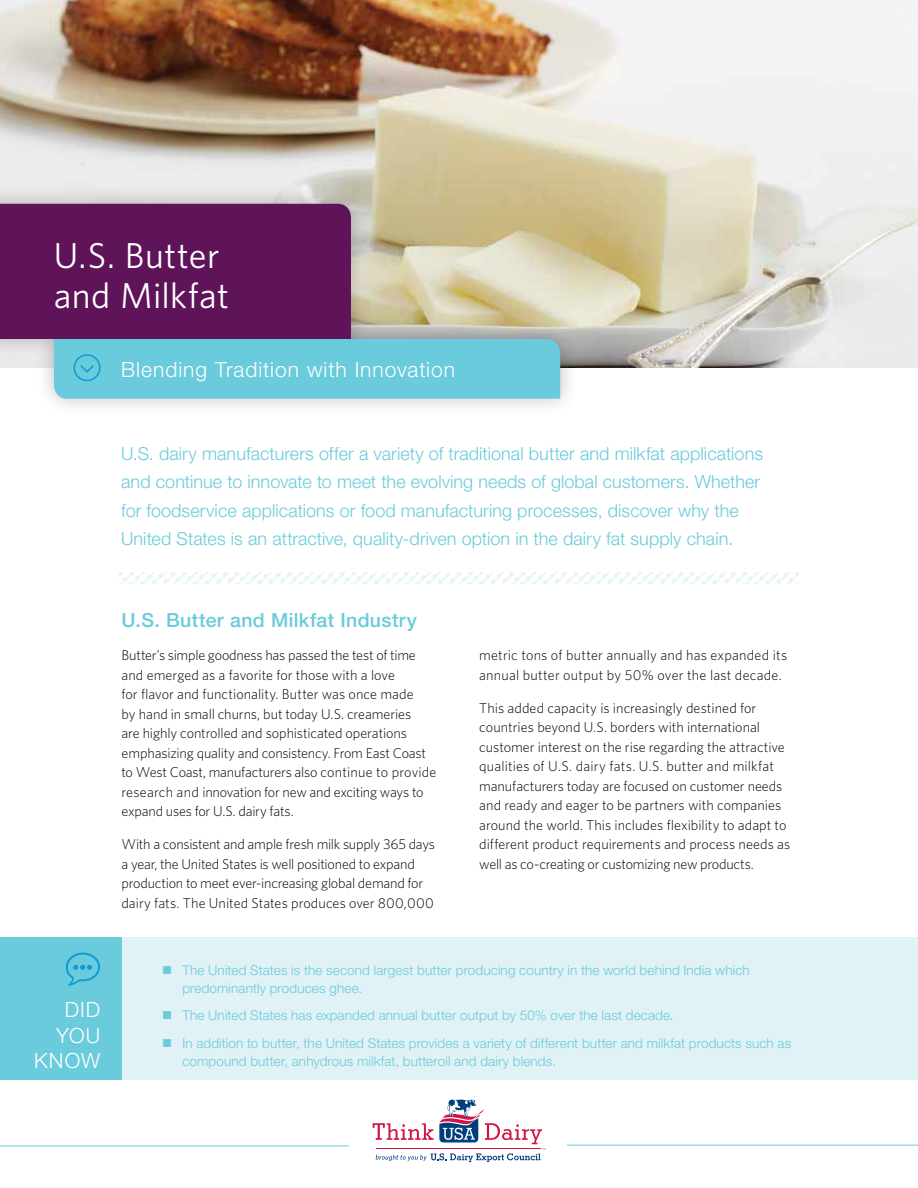
<style>
.page{position:relative;width:918px;height:1188px;background:#fff}
.page>*{position:absolute;margin:0;border:0;box-sizing:border-box;transform-origin:0 0}
.t1{font:36px/40.5px "Whitney HTF";letter-spacing:.01em;color:#fff}
.t2{font:300 21px/25.2px "Helvetica Neue LT";letter-spacing:.045em;color:#fff;text-align:right}
.t3{font:500 19.5px "Helvetica Neue LT";letter-spacing:.02em;color:#69cbdb}
.t4{font:300 18px/28.5px "Helvetica Neue LT";letter-spacing:.005em;color:#69cbdb}
.t5{font:300 14.25px/19.5px "Whitney HTF";letter-spacing:-.005em;color:#000}
.t6{font:300 14.25px/19.5px "Whitney HTF";letter-spacing:.015em;color:#000}
.t7{font:300 13.5px/18px "Helvetica Neue LT";letter-spacing:.01em;color:#69cbdb}
</style>
<div class="page">
<svg style="left:120px;top:573px;width:679px;height:11px"></svg>
<img style="left:0;top:0;width:918px;height:367px">
<div style="left:0;top:185px;width:579px;height:233px;background:#000;opacity:.25"></div>
<div style="left:0;top:204px;width:351px;height:135px;background:#5f1358"></div>
<hr style="left:0;top:1146px;width:349px;height:1px;background:#69cbdb">
<hr style="left:567px;top:1145px;width:351px;height:1px;background:#69cbdb">
<svg style="left:373px;top:1099px;width:172px;height:63px"></svg>
<div style="left:54px;top:339px;width:506px;height:60px;background:#69cbdb"></div>
<div style="left:0;top:937px;width:918px;height:143px;background:#e0f2f5"></div>
<div style="left:0;top:937px;width:122px;height:143px;background:#69cbdb"></div>
<svg style="left:66px;top:953px;width:34px;height:33px"></svg>
<h1 class="t1" style="left:54px;top:234px;width:177px">U.S. Butter and Milkfat</h1>
<h2 class="t2" style="left:121px;top:356px;width:335px">Blending Tradition with Innovation</h2>
<p class="t4" style="left:121px;top:439px;width:643px">U.S. dairy manufacturers offer a variety of traditional butter and milkfat applications and continue to innovate to meet the evolving needs of global customers. Whether for foodservice applications or food manufacturing processes, discover why the United States is an attractive, quality-driven option in the dairy fat supply chain.</p>
<h3 class="t3" style="left:122px;top:609px;width:297px">U.S. Butter and Milkfat Industry</h3>
<p class="t5" style="left:122px;top:645px;width:316px">Butter’s simple goodness has passed the test of time and emerged as a favorite for those with a love<br>for flavor and functionality. Butter was once made<br>by hand in small churns, but today U.S. creameries<br>are highly controlled and sophisticated operations emphasizing quality and consistency. From East Coast to West Coast, manufacturers also continue to provide research and innovation for new and exciting ways to expand uses for U.S. dairy fats.</p>
<p class="t5" style="left:122px;top:834px;width:315px">With a consistent and ample fresh milk supply 365 days a year, the United States is well positioned to expand production to meet ever-increasing global demand for dairy fats. The United States produces over 800,000</p>
<p class="t6" style="left:479px;top:645px;width:310px">metric tons of butter annually and has expanded its annual butter output by 50% over the last decade.</p>
<p class="t5" style="left:479px;top:698px;width:312px">This added capacity is increasingly destined for countries beyond U.S. borders with international customer interest on the rise regarding the attractive qualities of U.S. dairy fats. U.S. butter and milkfat manufacturers today are focused on customer needs and ready and eager to be partners with companies around the world. This includes flexibility to adapt to different product requirements and process needs as well as co-creating or customizing new products.</p>
<h2 class="t2" style="left:34px;top:997px;width:67px">DID<br>YOU<br>KNOW</h2>
<p class="t7" style="left:182px;top:961px;width:569px;text-indent:-20px">■ The United States is the second largest butter producing country in the world behind India which predominantly produces ghee.</p>
<p class="t7" style="left:162px;top:1006px;width:513px">■ The United States has expanded annual butter output by 50% over the last decade.</p>
<p class="t7" style="left:182px;top:1034px;width:610px;text-indent:-20px">■ In addition to butter, the United States provides a variety of different butter and milkfat products such as compound butter, anhydrous milkfat, butteroil and dairy blends.</p>
</div>
